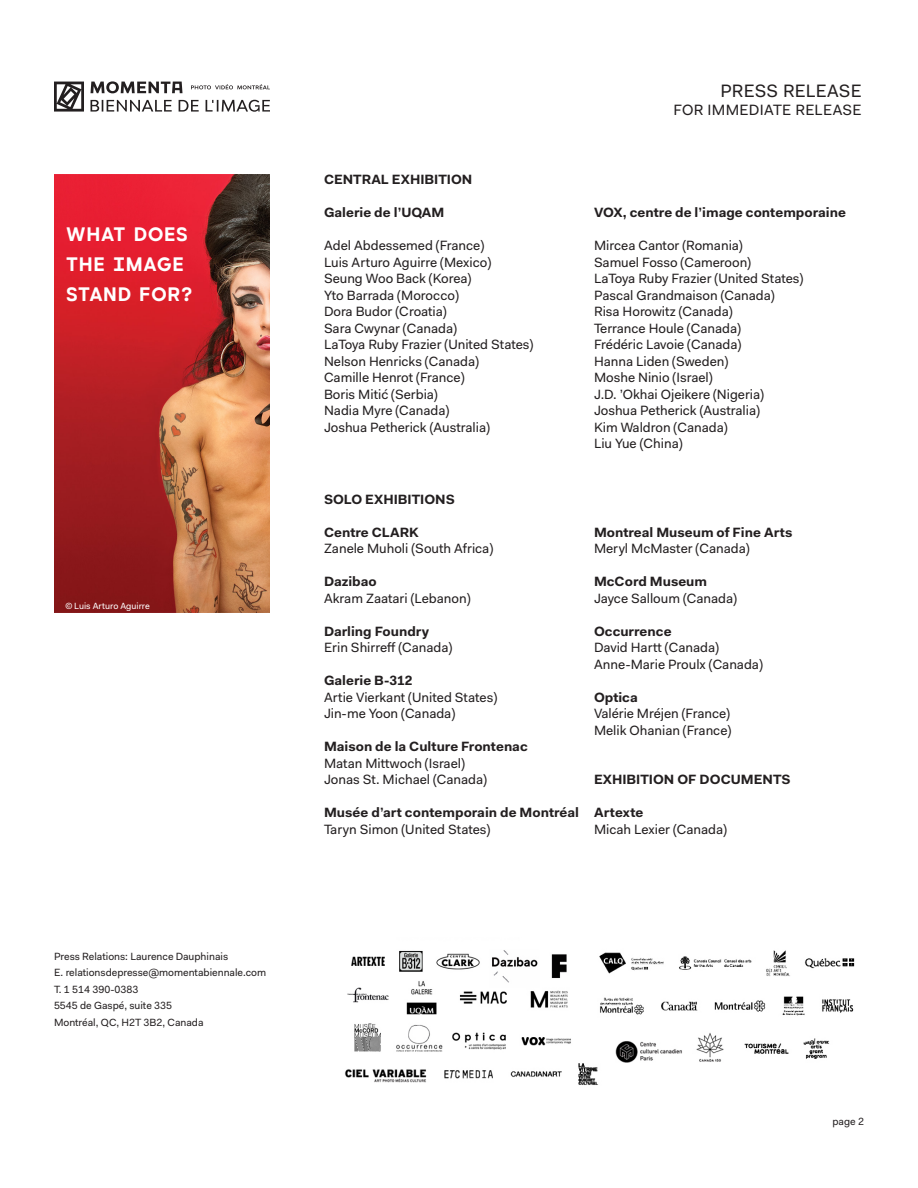
<style>
.page{position:relative;width:918px;height:1188px;background:#fff}
.page>*{position:absolute;margin:0;border:0;box-sizing:border-box;transform-origin:0 0}
.t1{font:800 19.5px/30px "Cartograph Sans CF";color:#fff}
.t2{font:18px "Fakt Pro";letter-spacing:.005em;color:#231f20}
.t3{font:15px "Fakt Pro";letter-spacing:.02em;color:#231f20}
.t4{font:13.5px "Fakt Pro";color:#231f20}
.t5{font:700 13.5px "Fakt Pro";color:#231f20}
.t6{font:10.5px "Fakt Pro";color:#231f20}
.t7{font:9px "Fakt Pro";color:#fff}
</style>
<div class="page">
<svg style="left:54px;top:81px;width:216px;height:31px"></svg>
<img style="left:54px;top:174px;width:216px;height:439px">
<img style="left:347px;top:950px;width:224px;height:102px">
<img style="left:599px;top:950px;width:256px;height:113px">
<img style="left:344px;top:1057px;width:262px;height:28px">
<p class="t1" style="left:66px;top:220px;width:129px">WHAT DOES<br>THE IMAGE<br>STAND FOR?</p>
<p class="t7" style="left:65px;top:600px;width:86px">© Luis Arturo Aguirre</p>
<p class="t6" style="left:54px;top:949px;width:176px">Press Relations: Laurence Dauphinais</p>
<p class="t6" style="left:54px;top:965px;width:214px">E. relationsdepresse@momentabiennale.com</p>
<p class="t6" style="left:54px;top:982px;width:86px">T. 1 514 390-0383</p>
<p class="t6" style="left:54px;top:998px;width:120px">5545 de Gaspé, suite 335</p>
<p class="t6" style="left:54px;top:1015px;width:151px">Montréal, QC, H2T 3B2, Canada</p>
<p class="t2" style="left:720px;top:79px;width:143px">PRESS RELEASE</p>
<p class="t3" style="left:673px;top:100px;width:190px">FOR IMMEDIATE RELEASE</p>
<p class="t5" style="left:324px;top:171px;width:150px">CENTRAL EXHIBITION</p>
<p class="t5" style="left:324px;top:204px;width:122px">Galerie de l’UQAM</p>
<p class="t4" style="left:324px;top:237px;width:162px">Adel Abdessemed (France)</p>
<p class="t4" style="left:324px;top:253px;width:169px">Luis Arturo Aguirre (Mexico)</p>
<p class="t4" style="left:324px;top:270px;width:149px">Seung Woo Back (Korea)</p>
<p class="t4" style="left:324px;top:286px;width:136px">Yto Barrada (Morocco)</p>
<p class="t4" style="left:324px;top:303px;width:124px">Dora Budor (Croatia)</p>
<p class="t4" style="left:324px;top:319px;width:134px">Sara Cwynar (Canada)</p>
<p class="t4" style="left:324px;top:336px;width:211px">LaToya Ruby Frazier (United States)</p>
<p class="t4" style="left:324px;top:352px;width:156px">Nelson Henricks (Canada)</p>
<p class="t4" style="left:324px;top:369px;width:142px">Camille Henrot (France)</p>
<p class="t4" style="left:324px;top:385px;width:115px">Boris Mitić (Serbia)</p>
<p class="t4" style="left:324px;top:402px;width:127px">Nadia Myre (Canada)</p>
<p class="t4" style="left:324px;top:418px;width:168px">Joshua Petherick (Australia)</p>
<p class="t5" style="left:594px;top:204px;width:253px">VOX, centre de l’image contemporaine</p>
<p class="t4" style="left:594px;top:237px;width:150px">Mircea Cantor (Romania)</p>
<p class="t4" style="left:594px;top:253px;width:159px">Samuel Fosso (Cameroon)</p>
<p class="t4" style="left:594px;top:270px;width:211px">LaToya Ruby Frazier (United States)</p>
<p class="t4" style="left:594px;top:286px;width:182px">Pascal Grandmaison (Canada)</p>
<p class="t4" style="left:594px;top:303px;width:140px">Risa Horowitz (Canada)</p>
<p class="t4" style="left:594px;top:319px;width:148px">Terrance Houle (Canada)</p>
<p class="t4" style="left:594px;top:336px;width:149px">Frédéric Lavoie (Canada)</p>
<p class="t4" style="left:594px;top:352px;width:136px">Hanna Liden (Sweden)</p>
<p class="t4" style="left:594px;top:369px;width:120px">Moshe Ninio (Israel)</p>
<p class="t4" style="left:594px;top:385px;width:172px">J.D. ’Okhai Ojeikere (Nigeria)</p>
<p class="t4" style="left:594px;top:402px;width:168px">Joshua Petherick (Australia)</p>
<p class="t4" style="left:594px;top:418px;width:135px">Kim Waldron (Canada)</p>
<p class="t4" style="left:594px;top:435px;width:90px">Liu Yue (China)</p>
<p class="t5" style="left:324px;top:490px;width:132px">SOLO EXHIBITIONS</p>
<p class="t5" style="left:324px;top:523px;width:97px">Centre CLARK</p>
<p class="t4" style="left:324px;top:540px;width:171px">Zanele Muholi (South Africa)</p>
<p class="t5" style="left:324px;top:573px;width:54px">Dazibao</p>
<p class="t4" style="left:324px;top:589px;width:148px">Akram Zaatari (Lebanon)</p>
<p class="t5" style="left:324px;top:622px;width:107px">Darling Foundry</p>
<p class="t4" style="left:324px;top:639px;width:130px">Erin Shirreff (Canada)</p>
<p class="t5" style="left:324px;top:672px;width:90px">Galerie B-312</p>
<p class="t4" style="left:324px;top:688px;width:175px">Artie Vierkant (United States)</p>
<p class="t4" style="left:324px;top:705px;width:133px">Jin-me Yoon (Canada)</p>
<p class="t5" style="left:324px;top:738px;width:205px">Maison de la Culture Frontenac</p>
<p class="t4" style="left:324px;top:754px;width:142px">Matan Mittwoch (Israel)</p>
<p class="t4" style="left:324px;top:771px;width:165px">Jonas St. Michael (Canada)</p>
<p class="t5" style="left:324px;top:804px;width:257px">Musée d’art contemporain de Montréal</p>
<p class="t4" style="left:324px;top:820px;width:168px">Taryn Simon (United States)</p>
<p class="t5" style="left:594px;top:523px;width:200px">Montreal Museum of Fine Arts</p>
<p class="t4" style="left:594px;top:540px;width:157px">Meryl McMaster (Canada)</p>
<p class="t5" style="left:594px;top:573px;width:115px">McCord Museum</p>
<p class="t4" style="left:594px;top:589px;width:145px">Jayce Salloum (Canada)</p>
<p class="t5" style="left:594px;top:622px;width:79px">Occurrence</p>
<p class="t4" style="left:594px;top:639px;width:126px">David Hartt (Canada)</p>
<p class="t4" style="left:594px;top:655px;width:170px">Anne-Marie Proulx (Canada)</p>
<p class="t5" style="left:594px;top:688px;width:45px">Optica</p>
<p class="t4" style="left:594px;top:705px;width:138px">Valérie Mréjen (France)</p>
<p class="t4" style="left:594px;top:721px;width:139px">Melik Ohanian (France)</p>
<p class="t5" style="left:594px;top:771px;width:198px">EXHIBITION OF DOCUMENTS</p>
<p class="t5" style="left:594px;top:804px;width:51px">Artexte</p>
<p class="t4" style="left:594px;top:820px;width:135px">Micah Lexier (Canada)</p>
<p class="t6" style="left:832px;top:1115px;width:33px">page 2</p>
</div>
